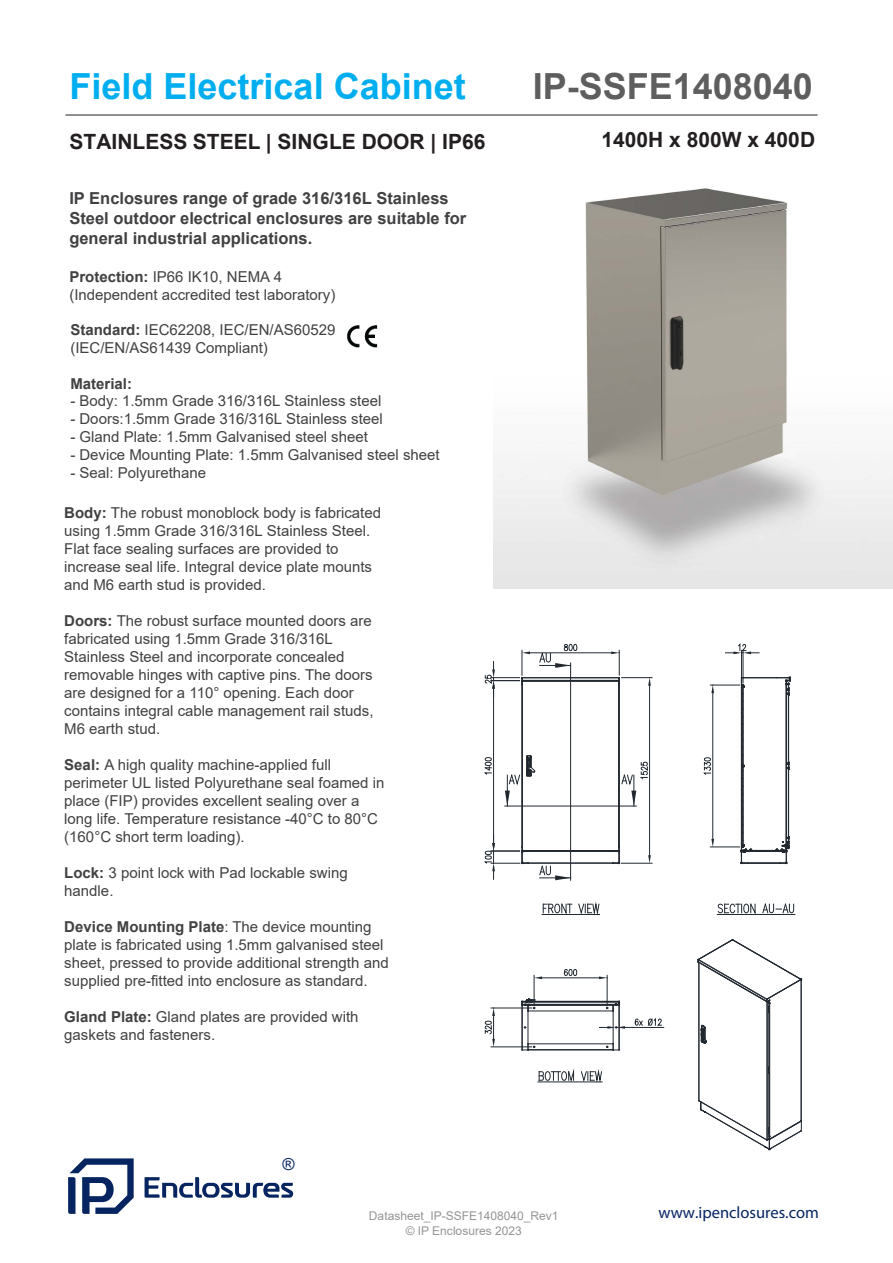
<style>
.page{position:relative;width:893px;height:1263px;background:#fff}
.page>*{position:absolute;margin:0;border:0;box-sizing:border-box;transform-origin:0 0}
.t1{font:700 36px "Arial";color:#00aeef}
.t2{font:700 36px "Arial";color:#5e5e5f}
.t3{font:700 21px "Arial";color:#231f20}
.t4{font:700 16.5px/19.8px "Arial";color:#414042}
.t5{font:16.5px "Myriad Pro";color:#052460}
.t6{font:16.5px "Arial";color:#052460}
.t7{font:15px/18px "Arial";color:#414042}
.t8{font:15px/18px "Arial";color:#414042}
.t9{font:700 15px "Arial";color:#414042}
.t10{font:12px/14.4px "Arial";color:#939598;text-align:center}
.s1{font-weight:700}
.s2{font-style:inherit}
</style>
<div class="page">
<img style="left:494px;top:114px;width:399px;height:474px">
<svg style="left:145px;top:1177px;width:148px;height:21px"></svg>
<svg style="left:68px;top:1158px;width:66px;height:56px"></svg>
<img style="left:347px;top:325px;width:13px;height:23px">
<img style="left:364px;top:325px;width:14px;height:23px">
<hr style="left:542px;top:914px;width:57px;height:1px;background:#212830">
<svg style="left:543px;top:904px;width:29px;height:9px"></svg>
<svg style="left:579px;top:904px;width:20px;height:9px"></svg>
<hr style="left:538px;top:1082px;width:64px;height:1px;background:#212830">
<svg style="left:539px;top:1071px;width:35px;height:9px"></svg>
<svg style="left:581px;top:1071px;width:21px;height:10px"></svg>
<hr style="left:717px;top:914px;width:78px;height:1px;background:#212830">
<svg style="left:718px;top:904px;width:37px;height:9px"></svg>
<svg style="left:763px;top:904px;width:31px;height:9px"></svg>
<hr style="left:528px;top:863px;width:85px;height:1px;background:#212830">
<hr style="left:618px;top:681px;width:1px;height:169px;background:#212830">
<hr style="left:522px;top:681px;width:97px;height:1px;background:#212830">
<hr style="left:528px;top:850px;width:85px;height:1px;background:#212830">
<hr style="left:528px;top:851px;width:85px;height:1px;background:#212830">
<hr style="left:522px;top:677px;width:97px;height:1px;background:#212830">
<hr style="left:522px;top:680px;width:97px;height:1px;background:#212830">
<hr style="left:522px;top:684px;width:1px;height:163px;background:#212830">
<hr style="left:619px;top:684px;width:1px;height:163px;background:#212830">
<svg style="left:526px;top:755px;width:9px;height:22px"></svg>
<hr style="left:570px;top:663px;width:1px;height:217px;background:#212830">
<svg style="left:540px;top:866px;width:31px;height:14px"></svg>
<hr style="left:634px;top:775px;width:1px;height:31px;background:#212830">
<svg style="left:631px;top:791px;width:5px;height:15px"></svg>
<hr style="left:507px;top:775px;width:1px;height:31px;background:#212830">
<svg style="left:505px;top:791px;width:5px;height:15px"></svg>
<hr style="left:505px;top:806px;width:131px;height:1px;background:#212830">
<svg style="left:509px;top:775px;width:11px;height:9px"></svg>
<svg style="left:622px;top:775px;width:10px;height:9px"></svg>
<hr style="left:530px;top:652px;width:81px;height:1px;background:#212830">
<svg style="left:540px;top:644px;width:38px;height:24px"></svg>
<hr style="left:493px;top:689px;width:1px;height:154px;background:#212830">
<svg style="left:484px;top:757px;width:8px;height:18px"></svg>
<svg style="left:484px;top:835px;width:45px;height:44px"></svg>
<svg style="left:484px;top:650px;width:46px;height:47px"></svg>
<hr style="left:621px;top:863px;width:31px;height:1px;background:#212830">
<hr style="left:622px;top:677px;width:30px;height:1px;background:#212830">
<hr style="left:649px;top:686px;width:1px;height:169px;background:#212830">
<svg style="left:648px;top:855px;width:3px;height:8px"></svg>
<svg style="left:640px;top:761px;width:8px;height:18px"></svg>
<svg style="left:613px;top:847px;width:7px;height:17px"></svg>
<svg style="left:611px;top:650px;width:9px;height:34px"></svg>
<svg style="left:648px;top:677px;width:3px;height:9px"></svg>
<hr style="left:528px;top:1043px;width:85px;height:1px;background:#212830">
<hr style="left:528px;top:1049px;width:85px;height:1px;background:#212830">
<hr style="left:528px;top:1050px;width:85px;height:1px;background:#212830">
<hr style="left:528px;top:1011px;width:85px;height:1px;background:#212830">
<hr style="left:528px;top:1005px;width:85px;height:1px;background:#212830">
<hr style="left:522px;top:1002px;width:97px;height:1px;background:#212830">
<hr style="left:528px;top:1005px;width:1px;height:45px;background:#212830">
<hr style="left:522px;top:1005px;width:1px;height:45px;background:#212830">
<hr style="left:613px;top:1005px;width:1px;height:45px;background:#212830">
<hr style="left:619px;top:1005px;width:1px;height:45px;background:#212830">
<hr style="left:530px;top:1004px;width:86px;height:1px;background:#212830">
<hr style="left:531px;top:1001px;width:88px;height:1px;background:#212830">
<svg style="left:606px;top:1043px;width:14px;height:8px"></svg>
<hr style="left:534px;top:975px;width:1px;height:30px;background:#212830">
<hr style="left:607px;top:975px;width:1px;height:30px;background:#212830">
<hr style="left:542px;top:977px;width:57px;height:1px;background:#212830">
<svg style="left:534px;top:976px;width:8px;height:3px"></svg>
<svg style="left:564px;top:969px;width:13px;height:7px"></svg>
<svg style="left:606px;top:1001px;width:14px;height:11px"></svg>
<svg style="left:599px;top:976px;width:9px;height:3px"></svg>
<hr style="left:625px;top:1027px;width:39px;height:1px;background:#212830">
<svg style="left:634px;top:1018px;width:28px;height:8px"></svg>
<svg style="left:599px;top:1026px;width:26px;height:3px"></svg>
<hr style="left:491px;top:1046px;width:41px;height:1px;background:#212830">
<hr style="left:491px;top:1008px;width:41px;height:1px;background:#212830">
<svg style="left:522px;top:1043px;width:13px;height:8px"></svg>
<svg style="left:522px;top:998px;width:14px;height:14px"></svg>
<svg style="left:484px;top:1008px;width:11px;height:39px"></svg>
<hr style="left:743px;top:685px;width:1px;height:162px;background:#212830">
<hr style="left:741px;top:677px;width:49px;height:1px;background:#212830">
<hr style="left:741px;top:678px;width:1px;height:173px;background:#212830">
<hr style="left:747px;top:850px;width:33px;height:1px;background:#212830">
<svg style="left:787px;top:762px;width:3px;height:8px"></svg>
<hr style="left:742px;top:687px;width:1px;height:79px;background:#212830">
<hr style="left:742px;top:766px;width:1px;height:79px;background:#212830">
<hr style="left:788px;top:684px;width:1px;height:161px;background:#212830">
<hr style="left:786px;top:684px;width:1px;height:161px;background:#212830">
<hr style="left:741px;top:863px;width:45px;height:1px;background:#212830">
<hr style="left:745px;top:851px;width:37px;height:1px;background:#212830">
<svg style="left:786px;top:677px;width:5px;height:19px"></svg>
<svg style="left:743px;top:732px;width:1px;height:16px"></svg>
<svg style="left:743px;top:786px;width:1px;height:16px"></svg>
<svg style="left:776px;top:836px;width:14px;height:28px"></svg>
<hr style="left:710px;top:847px;width:30px;height:1px;background:#212830">
<hr style="left:710px;top:685px;width:30px;height:1px;background:#212830">
<hr style="left:712px;top:693px;width:1px;height:146px;background:#212830">
<svg style="left:711px;top:839px;width:3px;height:8px"></svg>
<svg style="left:704px;top:757px;width:7px;height:18px"></svg>
<svg style="left:741px;top:840px;width:16px;height:24px"></svg>
<svg style="left:711px;top:685px;width:3px;height:8px"></svg>
<hr style="left:743px;top:650px;width:1px;height:33px;background:#212830">
<hr style="left:741px;top:650px;width:1px;height:33px;background:#212830">
<svg style="left:742px;top:678px;width:3px;height:16px"></svg>
<svg style="left:725px;top:644px;width:34px;height:10px"></svg>
<hr style="left:767px;top:1002px;width:1px;height:138px;background:#212830">
<hr style="left:699px;top:962px;width:1px;height:139px;background:#212830">
<hr style="left:801px;top:979px;width:1px;height:142px;background:#212830">
<hr style="left:769px;top:1003px;width:1px;height:133px;background:#212830">
<svg style="left:698px;top:939px;width:104px;height:74px"></svg>
<svg style="left:699px;top:1100px;width:103px;height:50px"></svg>
<svg style="left:701px;top:1025px;width:6px;height:19px"></svg>
<h1 class="t1" style="left:70px;top:61px;width:398px">Field Electrical Cabinet</h1>
<h2 class="t3" style="left:70px;top:127px;width:417px">STAINLESS STEEL | SINGLE DOOR | IP66</h2>
<p class="t4" style="left:69px;top:189px;width:398px">IP Enclosures range of grade 316/316L Stainless<br>Steel outdoor electrical enclosures are suitable for general industrial applications.</p>
<p class="t8" style="left:69px;top:269px;width:267px"><span class="s1">Protection:</span> IP66 IK10, NEMA 4 (Independent accredited test laboratory)</p>
<p class="t8" style="left:70px;top:322px;width:267px"><span class="s1">Standard:</span> IEC62208, IEC/EN/AS60529 (IEC/EN/AS61439 Compliant)</p>
<p class="t9" style="left:70px;top:373px;width:63px">Material:</p>
<p class="t8" style="left:70px;top:393px;width:312px">- Body: 1.5mm Grade 316/316L Stainless steel</p>
<p class="t8" style="left:70px;top:411px;width:314px">- Doors:1.5mm Grade 316/316L Stainless steel</p>
<p class="t8" style="left:70px;top:429px;width:299px">- Gland Plate: 1.5mm Galvanised steel sheet</p>
<p class="t8" style="left:70px;top:447px;width:371px">- Device Mounting Plate: 1.5mm Galvanised steel sheet</p>
<p class="t8" style="left:70px;top:465px;width:137px">- Seal: Polyurethane</p>
<p class="t7" style="left:64px;top:504px;width:318px"><span class="s1">Body:</span> The robust monoblock body is fabricated using 1.5mm Grade 316/316L Stainless Steel.<br>Flat face sealing surfaces are provided to increase seal life. Integral device plate mounts and M6 earth stud is provided.</p>
<p class="t7" style="left:64px;top:612px;width:311px"><span class="s1">Doors:</span> The robust surface mounted doors are fabricated using 1.5mm Grade 316/316L Stainless Steel and incorporate concealed removable hinges with captive pins. The doors are designed for a 110° opening. Each door contains integral cable management rail studs, M6 earth stud.</p>
<p class="t7" style="left:64px;top:756px;width:322px"><span class="s1">Seal:</span> A high quality machine-applied full perimeter UL listed Polyurethane seal foamed in place (FIP) provides excellent sealing over a long life. Temperature resistance -40°C to 80°C (160°C short term loading).</p>
<p class="t7" style="left:64px;top:864px;width:285px"><span class="s1">Lock:</span> 3 point lock with Pad lockable swing handle.</p>
<p class="t7" style="left:64px;top:918px;width:326px"><span class="s1">Device Mounting Plate</span>: The device mounting plate is fabricated using 1.5mm galvanised steel sheet, pressed to provide additional strength and supplied pre-fitted into enclosure as standard.</p>
<p class="t7" style="left:64px;top:1008px;width:296px"><span class="s1">Gland Plate:</span> Gland plates are provided with gaskets and fasteners.</p>
<p class="t6" style="left:283px;top:1158px;width:14px">®</p>
<h1 class="t2" style="left:533px;top:61px;width:282px">IP-SSFE1408040</h1>
<h2 class="t3" style="left:601px;top:125px;width:215px">1400H x 800W x 400D</h2>
<p class="t10" style="left:369px;top:1210px;width:191px">Datasheet_IP-SSFE1408040<span class="s2">_Rev1 </span>© IP Enclosures 2023</p>
<p class="t5" style="left:659px;top:1207px;width:162px">www.ipenclosures.com</p>
</div>
